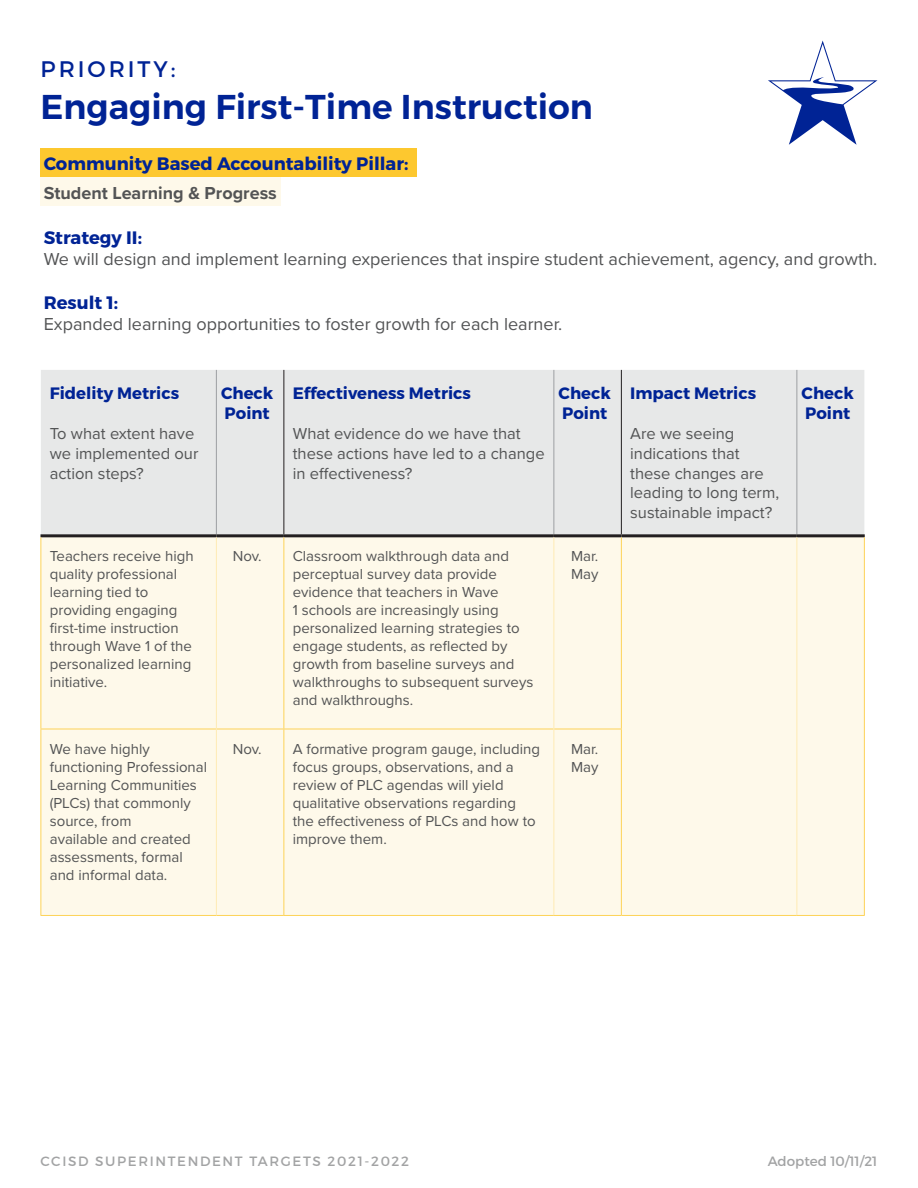
<style>
.page{position:relative;width:918px;height:1188px;background:#fff}
.page>*{position:absolute;margin:0;border:0;box-sizing:border-box;transform-origin:0 0}
.t1{font:600 34.5px "Montserrat";color:#002395}
.t2{font:22.5px "Montserrat";letter-spacing:.13em;color:#002395}
.t3{font:18px "Proxima Nova";color:#535455}
.t4{font:700 18px "Montserrat";color:#002395}
.t5{font:700 18px "Proxima Nova";color:#535455}
.t6{font:16.5px/19.8px "Proxima Nova";color:#535455}
.t7{font:700 16.5px/19.8px "Montserrat";color:#002395}
.t8{font:15px/18px "Proxima Nova";color:#535455}
.t9{font:13.5px "Montserrat";letter-spacing:.12em;color:#a2a3a4}
.t10{font:13.5px "Montserrat";color:#a2a3a4}
</style>
<div class="page">
<svg style="left:768px;top:40px;width:110px;height:105px"></svg>
<div style="left:40px;top:177px;width:241px;height:29px;background:#fef9ea"></div>
<div style="left:41px;top:370px;width:823px;height:164px;background:#e7e8e8"></div>
<div style="left:41px;top:537px;width:823px;height:378px;background:#fef9ea"></div>
<hr style="left:284px;top:370px;width:1px;height:164px;background:#231f20">
<hr style="left:621px;top:370px;width:1px;height:164px;background:#231f20">
<hr style="left:216px;top:370px;width:1px;height:164px;background:#9d9fa2">
<hr style="left:554px;top:370px;width:1px;height:164px;background:#9d9fa2">
<hr style="left:797px;top:370px;width:1px;height:164px;background:#9d9fa2">
<hr style="left:40px;top:534px;width:176px;height:3px;background:#231f20">
<hr style="left:216px;top:534px;width:68px;height:3px;background:#231f20">
<hr style="left:284px;top:534px;width:270px;height:3px;background:#231f20">
<hr style="left:554px;top:534px;width:67px;height:3px;background:#231f20">
<hr style="left:621px;top:534px;width:176px;height:3px;background:#231f20">
<hr style="left:797px;top:534px;width:68px;height:3px;background:#231f20">
<hr style="left:40px;top:537px;width:1px;height:192px;background:#fdd358">
<hr style="left:864px;top:537px;width:1px;height:192px;background:#fdd358">
<hr style="left:40px;top:729px;width:176px;height:1px;background:#fdd358">
<hr style="left:40px;top:729px;width:1px;height:186px;background:#fdd358">
<hr style="left:217px;top:729px;width:67px;height:1px;background:#fdd358">
<hr style="left:284px;top:729px;width:270px;height:1px;background:#fdd358">
<hr style="left:554px;top:729px;width:68px;height:1px;background:#fdd358">
<hr style="left:864px;top:729px;width:1px;height:186px;background:#fdd358">
<hr style="left:40px;top:915px;width:176px;height:1px;background:#fdd358">
<hr style="left:216px;top:915px;width:68px;height:1px;background:#fdd358">
<hr style="left:284px;top:915px;width:270px;height:1px;background:#fdd358">
<hr style="left:554px;top:915px;width:67px;height:1px;background:#fdd358">
<hr style="left:621px;top:915px;width:176px;height:1px;background:#fdd358">
<hr style="left:797px;top:915px;width:68px;height:1px;background:#fdd358">
<hr style="left:216px;top:537px;width:1px;height:192px;background:#feebb4">
<hr style="left:554px;top:537px;width:1px;height:192px;background:#feebb4">
<hr style="left:797px;top:537px;width:1px;height:192px;background:#feebb4">
<hr style="left:216px;top:729px;width:1px;height:186px;background:#feebb4">
<hr style="left:554px;top:729px;width:1px;height:186px;background:#feebb4">
<hr style="left:797px;top:729px;width:1px;height:186px;background:#feebb4">
<hr style="left:284px;top:537px;width:1px;height:192px;background:#fdd358">
<hr style="left:621px;top:537px;width:1px;height:192px;background:#fdd358">
<hr style="left:284px;top:729px;width:1px;height:186px;background:#fdd358">
<hr style="left:621px;top:729px;width:1px;height:186px;background:#fdd358">
<div style="left:40px;top:149px;width:377px;height:28px;background:#fdc82f"></div>
<p class="t2" style="left:41px;top:55px;width:136px">PRIORITY:</p>
<p class="t1" style="left:40px;top:85px;width:554px">Engaging First-Time Instruction</p>
<p class="t4" style="left:44px;top:153px;width:366px">Community Based Accountability Pillar:</p>
<p class="t5" style="left:44px;top:180px;width:235px">Student Learning &amp; Progress</p>
<p class="t4" style="left:44px;top:226px;width:100px">Strategy II:</p>
<p class="t3" style="left:44px;top:246px;width:835px">We will design and implement learning experiences that inspire student achievement, agency, and growth.</p>
<p class="t4" style="left:44px;top:291px;width:76px">Result 1:</p>
<p class="t3" style="left:44px;top:311px;width:520px">Expanded learning opportunities to foster growth for each learner.</p>
<p class="t7" style="left:50px;top:384px;width:131px">Fidelity Metrics</p>
<p class="t6" style="left:50px;top:423px;width:150px">To what extent have we implemented our action steps?</p>
<p class="t7" style="left:221px;top:384px;width:54px">Check<br>Point</p>
<p class="t7" style="left:293px;top:384px;width:180px">Effectiveness Metrics</p>
<p class="t6" style="left:293px;top:423px;width:253px">What evidence do we have that these actions have led to a change in effectiveness?</p>
<p class="t7" style="left:559px;top:384px;width:54px">Check<br>Point</p>
<p class="t7" style="left:630px;top:384px;width:127px">Impact Metrics</p>
<p class="t6" style="left:630px;top:423px;width:150px">Are we seeing indications that these changes are leading to long term, sustainable impact?</p>
<p class="t8" style="left:50px;top:547px;width:145px">Teachers receive high quality professional learning tied to providing engaging first-time instruction through Wave 1 of the personalized learning initiative.</p>
<p class="t8" style="left:233px;top:547px;width:30px">Nov.</p>
<p class="t8" style="left:293px;top:547px;width:242px">Classroom walkthrough data and perceptual survey data provide evidence that teachers in Wave<br>1 schools are increasingly using personalized learning strategies to engage students, as reflected by growth from baseline surveys and walkthroughs to subsequent surveys and walkthroughs.</p>
<p class="t8" style="left:571px;top:547px;width:29px">Mar.</p>
<p class="t8" style="left:571px;top:565px;width:29px">May</p>
<p class="t8" style="left:50px;top:740px;width:159px">We have highly functioning Professional<br>Learning Communities (PLCs) that commonly source, from<br>available and created assessments, formal and informal data.</p>
<p class="t8" style="left:233px;top:740px;width:30px">Nov.</p>
<p class="t8" style="left:293px;top:740px;width:249px">A formative program gauge, including focus groups, observations, and a review of PLC agendas will yield qualitative observations regarding the effectiveness of PLCs and how to improve them.</p>
<p class="t8" style="left:571px;top:740px;width:29px">Mar.</p>
<p class="t8" style="left:571px;top:758px;width:29px">May</p>
<p class="t7" style="left:802px;top:384px;width:54px">Check<br>Point</p>
<p class="t9" style="left:40px;top:1152px;width:370px">CCISD SUPERINTENDENT TARGETS 2021-2022</p>
<p class="t10" style="left:768px;top:1152px;width:111px">Adopted 10/11/21</p>
</div>
